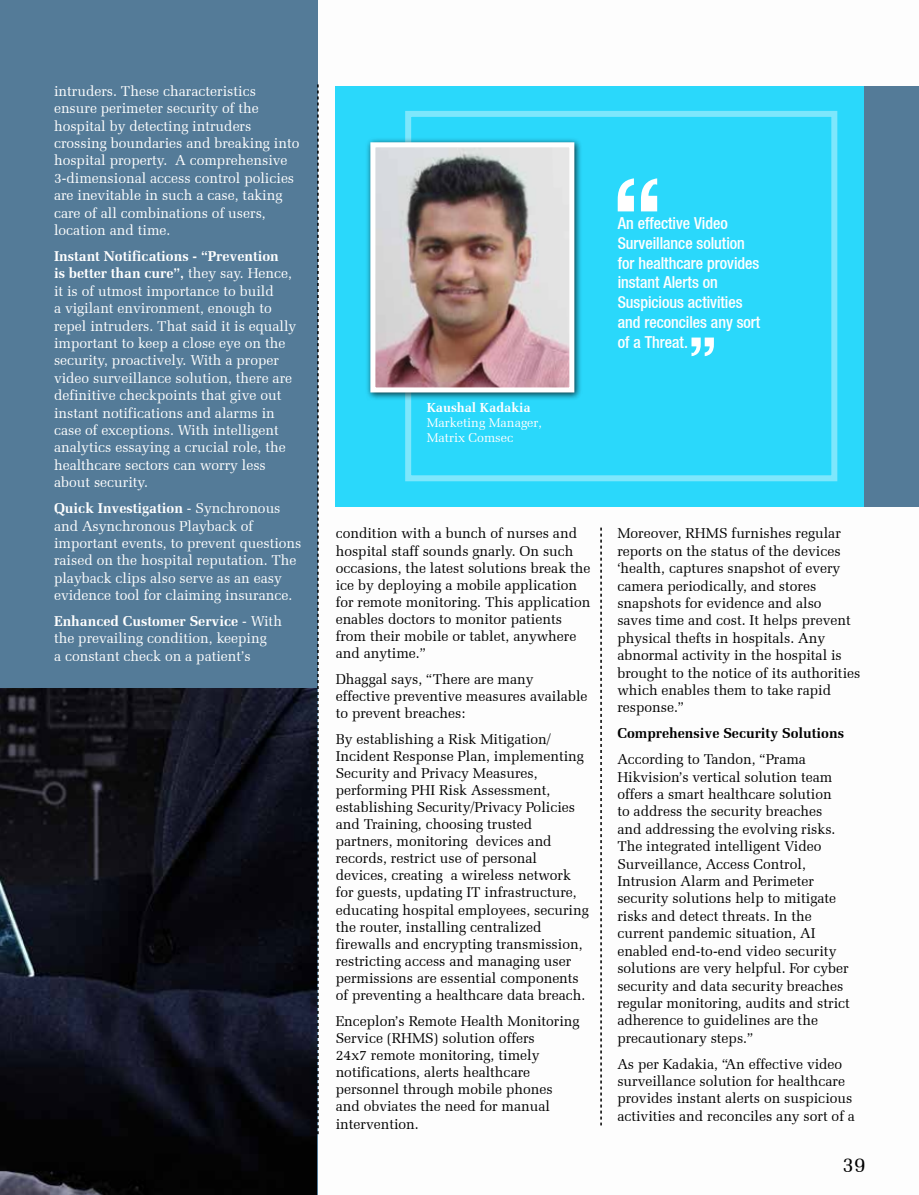
<style>
.page{position:relative;width:919px;height:1195px;background:#fff}
.page>*{position:absolute;margin:0;border:0;box-sizing:border-box;transform-origin:0 0}
.t1{font:21px "Zapf Elliptical 711 BT";color:#000}
.t2{font:16.5px/19.8px "Heavenetica Cond 6 Med SH";color:#fff}
.t3{font:14.25px/17.1px "Zapf Elliptical 711 BT";color:#000}
.t4{font:14.25px/17.4px "Zapf Elliptical 711 BT";color:#fff}
.t5{font:700 14.25px "Zapf Elliptical 711 BT";color:#000}
.t6{font:700 13.2px "Zapf Elliptical 711 BT";color:#fff}
.t7{font:12.75px/15.3px "Zapf Elliptical 711 BT";color:#fff}
.s1{font-weight:700}
</style>
<div class="page">
<div style="left:0;top:0;width:317px;height:1195px;background:#547b98"></div>
<svg style="left:600px;top:528px;width:1px;height:597px"></svg>
<svg style="left:317px;top:84px;width:1px;height:1050px"></svg>
<img style="left:0;top:688px;width:317px;height:507px">
<div style="left:335px;top:86px;width:529px;height:420px;background:#2ad8fb"></div>
<svg style="left:691px;top:337px;width:22px;height:19px"></svg>
<svg style="left:617px;top:178px;width:40px;height:33px"></svg>
<div style="left:864px;top:86px;width:54px;height:420px;background:#547b98"></div>
<div style="left:365px;top:137px;width:217px;height:264px;background:#000;opacity:.75"></div>
<img style="left:376px;top:148px;width:192px;height:238px">
<div style="left:370px;top:142px;width:204px;height:250px;border:5px solid #fff"></div>
<p class="t4" style="left:54px;top:82px;width:247px">intruders. These characteristics ensure perimeter security of the hospital by detecting intruders crossing boundaries and breaking into hospital property. A comprehensive 3-dimensional access control policies are inevitable in such a case, taking care of all combinations of users, location and time.</p>
<p class="t4" style="left:54px;top:247px;width:244px"><span class="s1">Instant Notifications - “Prevention<br>is better than cure”,</span> they say. Hence, it is of utmost importance to build<br>a vigilant environment, enough to repel intruders. That said it is equally important to keep a close eye on the security, proactively. With a proper video surveillance solution, there are definitive checkpoints that give out instant notifications and alarms in case of exceptions. With intelligent analytics essaying a crucial role, the healthcare sectors can worry less about security.</p>
<p class="t4" style="left:54px;top:499px;width:249px"><span class="s1">Quick Investigation</span> - Synchronous and Asynchronous Playback of important events, to prevent questions raised on the hospital reputation. The playback clips also serve as an easy evidence tool for claiming insurance.</p>
<p class="t4" style="left:54px;top:612px;width:229px"><span class="s1">Enhanced Customer Service</span> - With the prevailing condition, keeping<br>a constant check on a patient’s</p>
<p class="t6" style="left:426px;top:399px;width:106px">Kaushal Kadakia</p>
<p class="t7" style="left:426px;top:415px;width:117px">Marketing Manager,<br>Matrix Comsec</p>
<p class="t2" style="left:617px;top:213px;width:144px">An effective Video<br>Surveillance solution for healthcare provides instant Alerts on<br>Suspicious activities and reconciles any sort of a Threat.</p>
<p class="t3" style="left:335px;top:525px;width:256px">condition with a bunch of nurses and hospital staff sounds gnarly. On such occasions, the latest solutions break the ice by deploying a mobile application for remote monitoring. This application enables doctors to monitor patients from their mobile or tablet, anywhere and anytime.”</p>
<p class="t3" style="left:335px;top:670px;width:253px">Dhaggal says, “There are many effective preventive measures available to prevent breaches:</p>
<p class="t3" style="left:335px;top:730px;width:254px">By establishing a Risk Mitigation/ Incident Response Plan, implementing Security and Privacy Measures, performing PHI Risk Assessment, establishing Security/Privacy Policies and Training, choosing trusted partners, monitoring devices and records, restrict use of personal devices, creating a wireless network for guests, updating IT infrastructure, educating hospital employees, securing the router, installing centralized firewalls and encrypting transmission, restricting access and managing user permissions are essential components of preventing a healthcare data breach.</p>
<p class="t3" style="left:335px;top:1012px;width:245px">Enceplon’s Remote Health Monitoring<br>Service (RHMS) solution offers<br>24x7 remote monitoring, timely notifications, alerts healthcare personnel through mobile phones and obviates the need for manual intervention.</p>
<p class="t3" style="left:617px;top:525px;width:244px">Moreover, RHMS furnishes regular reports on the status of the devices ‘health, captures snapshot of every camera periodically, and stores snapshots for evidence and also<br>saves time and cost. It helps prevent physical thefts in hospitals. Any abnormal activity in the hospital is brought to the notice of its authorities which enables them to take rapid response.”</p>
<p class="t5" style="left:617px;top:725px;width:228px">Comprehensive Security Solutions</p>
<p class="t3" style="left:617px;top:750px;width:234px">According to Tandon, “Prama Hikvision’s vertical solution team offers a smart healthcare solution<br>to address the security breaches and addressing the evolving risks.<br>The integrated intelligent Video Surveillance, Access Control, Intrusion Alarm and Perimeter security solutions help to mitigate risks and detect threats. In the current pandemic situation, AI enabled end-to-end video security solutions are very helpful. For cyber security and data security breaches regular monitoring, audits and strict adherence to guidelines are the precautionary steps.”</p>
<p class="t3" style="left:617px;top:1055px;width:239px">As per Kadakia, “An effective video surveillance solution for healthcare provides instant alerts on suspicious activities and reconciles any sort of a</p>
<h1 class="t1" style="left:842px;top:1152px;width:25px">39</h1>
</div>
